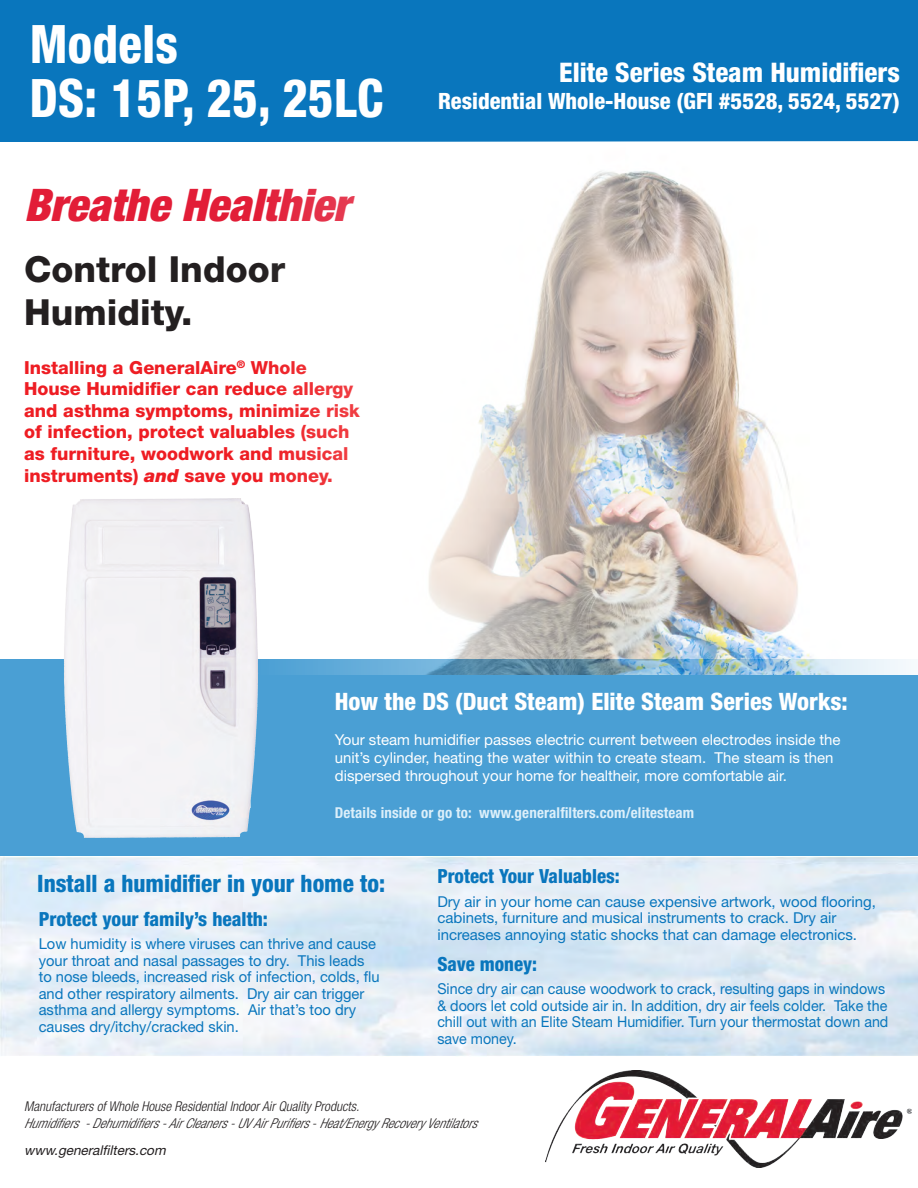
<style>
.page{position:relative;width:918px;height:1188px;background:#fff}
.page>*{position:absolute;margin:0;border:0;box-sizing:border-box;transform-origin:0 0}
.t1{font:800 condensed 53.1px "Helvetica Neue LT Std";letter-spacing:.01em;color:#fff;scale:.92 1}
.t2{font:italic 900 condensed 45px "Helvetica Neue LT Std";color:#e21d37}
.t3{font:800 36px "Helvetica Neue LT Std";color:#231f20}
.t4{font:800 condensed 27px "Helvetica Neue LT Std";color:#fff}
.t5{font:800 condensed 24px "Helvetica Neue LT Std";color:#fff}
.t6{font:800 condensed 24px "Helvetica Neue LT Std";color:#0976bd}
.t7{font:800 condensed 22.5px "Helvetica Neue LT Std";color:#fff}
.t8{font:800 condensed 19.5px "Helvetica Neue LT Std";color:#0976bd}
.t9{font:800 18px/21.6px "Helvetica Neue LT Std";color:#ee1d23}
.t10{font:15px/16.5px "Helvetica Neue LT Std";color:#0976bd}
.t11{font:15px/18px "Helvetica Neue LT Std";color:#fff}
.t12{font:15px/16.5px "Helvetica Neue LT Std";color:#0976bd;scale:.95 1}
.t13{font:700 condensed 15px "Helvetica Neue LT Std";letter-spacing:.01em;color:#dceffa}
.t14{font:italic 300 condensed 13.5px "Helvetica Neue LT Std";color:#231f20}
.t15{font:italic 300 condensed 13.5px "Helvetica Neue LT Std";color:#231f20}
.t16{font:italic 13.5px "Helvetica Neue LT Std";color:#231f20}
.s1{font-weight:900;font-style:italic}
</style>
<div class="page">
<img style="left:545px;top:1071px;width:367px;height:97px">
<div style="left:0;top:659px;width:918px;height:202px;background:#4a9fd4"></div>
<img style="left:0;top:856px;width:918px;height:200px">
<div style="left:0;top:0;width:918px;height:142px;background:#0976bd"></div>
<img style="left:64px;top:498px;width:194px;height:340px">
<img style="left:296px;top:171px;width:622px;height:504px">
<p class="t1" style="left:30px;top:11px;width:163px">Models</p>
<p class="t1" style="left:30px;top:66px;width:386px">DS: 15P, 25, 25LC</p>
<p class="t2" style="left:24px;top:178px;width:326px">Breathe Healthier</p>
<p class="t3" style="left:24px;top:247px;width:262px">Control Indoor</p>
<p class="t3" style="left:24px;top:291px;width:170px">Humidity.</p>
<p class="t9" style="left:24px;top:356px;width:337px">Installing a GeneralAire<sup>®</sup> Whole House Humidifier can reduce allergy and asthma symptoms, minimize risk of infection, protect valuables (such as furniture, woodwork and musical instruments) <span class="s1">and</span> save you money.</p>
<p class="t4" style="left:559px;top:56px;width:342px">Elite Series Steam Humidifiers</p>
<p class="t7" style="left:438px;top:87px;width:463px">Residential Whole-House (GFI #5528, 5524, 5527)</p>
<p class="t5" style="left:335px;top:687px;width:515px">How the DS (Duct Steam) Elite Steam Series Works:</p>
<p class="t11" style="left:335px;top:731px;width:507px">Your steam humidifier passes electric current between electrodes inside the unit’s cylinder, heating the water within to create steam. The steam is then dispersed throughout your home for healtheir, more comfortable air.</p>
<p class="t13" style="left:335px;top:804px;width:361px">Details inside or go to: www.generalfilters.com/elitesteam</p>
<p class="t6" style="left:37px;top:868px;width:349px">Install a humidifier in your home to:</p>
<p class="t8" style="left:39px;top:907px;width:231px">Protect your family’s health:</p>
<p class="t10" style="left:39px;top:935px;width:342px">Low humidity is where viruses can thrive and cause your throat and nasal passages to dry. This leads to nose bleeds, increased risk of infection, colds, flu and other respiratory ailments. Dry air can trigger asthma and allergy symptoms. Air that’s too dry causes dry/itchy/cracked skin.</p>
<p class="t8" style="left:437px;top:864px;width:184px">Protect Your Valuables:</p>
<p class="t10" style="left:437px;top:893px;width:440px">Dry air in your home can cause expensive artwork, wood flooring, cabinets, furniture and musical instruments to crack. Dry air increases annoying static shocks that can damage electronics.</p>
<p class="t8" style="left:437px;top:952px;width:101px">Save money:</p>
<p class="t12" style="left:437px;top:981px;width:476px">Since dry air can cause woodwork to crack, resulting gaps in windows &amp; doors let cold outside air in. In addition, dry air feels colder. Take the chill out with an Elite Steam Humidifier. Turn your thermostat down and save money.</p>
<p class="t15" style="left:24px;top:1099px;width:340px">ManufacturersofWholeHouseResidentialIndoorAirQualityProducts.</p>
<p class="t14" style="left:24px;top:1115px;width:457px">Humidifiers -Dehumidifiers-Air Cleaners-UV Air Purifiers- Heat/Energy Recovery Ventilators</p>
<p class="t16" style="left:24px;top:1142px;width:146px">www.generalfilters.com</p>
</div>
